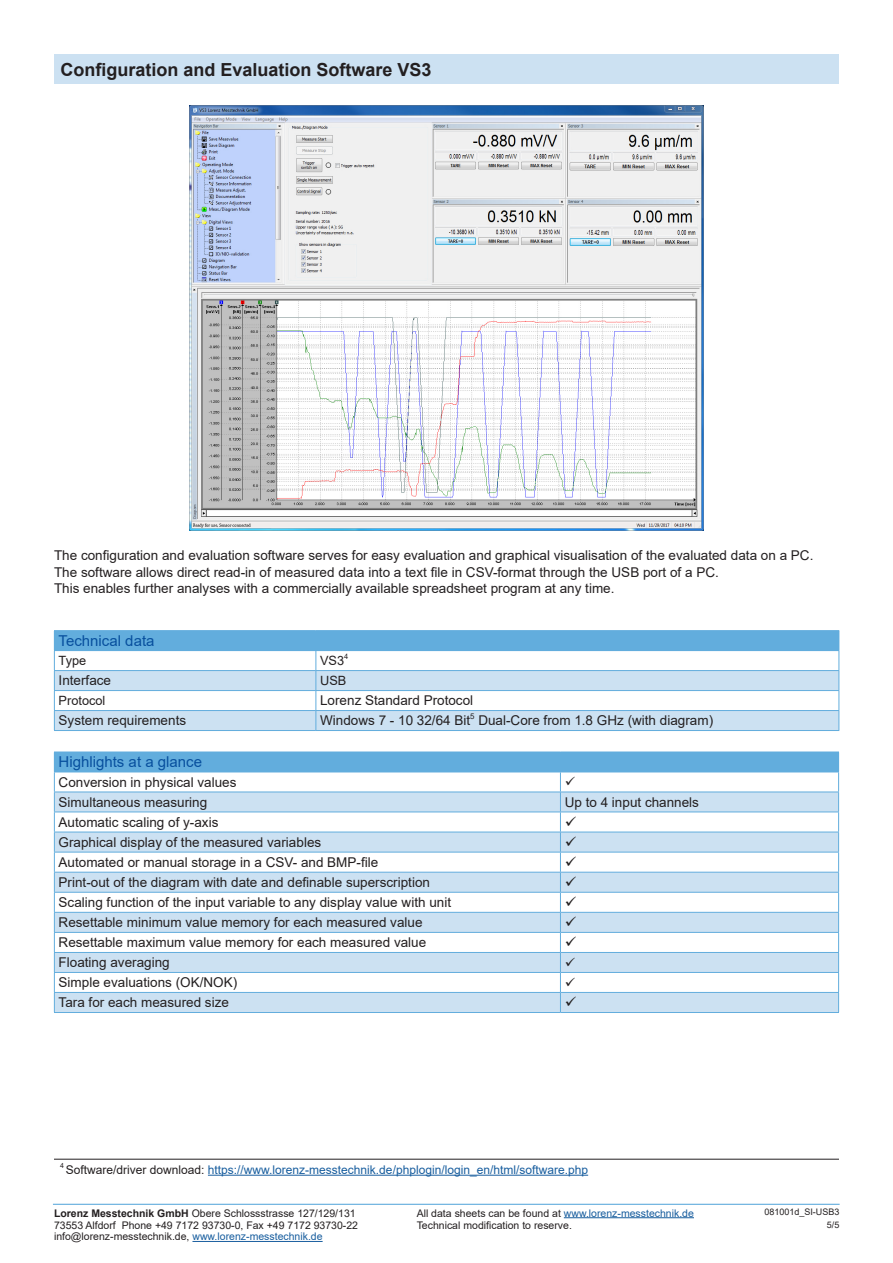
<style>
.page{position:relative;width:893px;height:1263px;background:#fff}
.page>*{position:absolute;margin:0;border:0;box-sizing:border-box;transform-origin:0 0}
.Überschrift_Mechanische-Abmessung_Techn_{font:700 18px "Arial";color:#231f20}
._10Pt-Überschrift-Tabelle-Blau-EN{font:15px "Arial";color:#08509e}
._8_5Pt-linksbündig-EN{font:13.5px "Arial";color:#231f20}
.Lauftext-EN{font:13.5px "Arial";color:#231f20}
._8_5Pt-linksbündig-EN-2{font:12.75px "Arial";color:#231f20}
.t1{font:12px "Arial";color:#175d9e}
.t2{font:10.5px/12.6px "Arial";color:#231f20}
.t3{font:9px/12.6px "Arial";color:#231f20;text-align:right}
._8_5Pt-linksbündig-EN-3{font:7.5px "Arial";color:#231f20}
.t4{font:7.05px "Arial";color:#231f20}
.s1{color:#231f20}
.s2{font-weight:700}
.s3{color:#175d9e}
</style>
<div class="page">
<hr style="left:53px;top:1204px;width:787px;height:1px;background:#62addd">
<hr style="left:564px;top:1217px;width:130px;height:1px;background:#175d9e">
<hr style="left:192px;top:1241px;width:131px;height:1px;background:#175d9e">
<div style="left:54px;top:54px;width:785px;height:30px;background:#cce1f2"></div>
<img style="left:190px;top:105px;width:513px;height:425px">
<div style="left:54px;top:631px;width:785px;height:20px;background:#62addd"></div>
<svg style="left:55px;top:671px;width:783px;height:59px;fill:#cce1f2"></svg>
<hr style="left:54px;top:630px;width:262px;height:1px;background:#62addd">
<hr style="left:316px;top:630px;width:523px;height:1px;background:#62addd">
<hr style="left:54px;top:670px;width:262px;height:1px;background:#62addd">
<hr style="left:316px;top:670px;width:523px;height:1px;background:#62addd">
<hr style="left:54px;top:690px;width:262px;height:1px;background:#62addd">
<hr style="left:316px;top:690px;width:523px;height:1px;background:#62addd">
<hr style="left:54px;top:710px;width:262px;height:1px;background:#62addd">
<svg style="left:54px;top:651px;width:1px;height:79px"></svg>
<hr style="left:316px;top:710px;width:523px;height:1px;background:#62addd">
<svg style="left:315px;top:651px;width:1px;height:79px"></svg>
<hr style="left:54px;top:730px;width:262px;height:1px;background:#62addd">
<hr style="left:316px;top:730px;width:523px;height:1px;background:#62addd">
<svg style="left:838px;top:651px;width:1px;height:79px"></svg>
<hr style="left:54px;top:1159px;width:785px;height:1px;background:#231f20">
<hr style="left:208px;top:1175px;width:380px;height:1px;background:#175d9e">
<div style="left:54px;top:752px;width:785px;height:20px;background:#62addd"></div>
<svg style="left:55px;top:793px;width:783px;height:219px;fill:#cce1f2"></svg>
<hr style="left:54px;top:772px;width:506px;height:1px;background:#62addd">
<hr style="left:560px;top:772px;width:279px;height:1px;background:#62addd">
<hr style="left:54px;top:792px;width:506px;height:1px;background:#62addd">
<hr style="left:560px;top:792px;width:279px;height:1px;background:#62addd">
<hr style="left:54px;top:811px;width:506px;height:1px;background:#62addd">
<hr style="left:560px;top:811px;width:279px;height:1px;background:#62addd">
<hr style="left:54px;top:832px;width:506px;height:1px;background:#62addd">
<hr style="left:560px;top:832px;width:279px;height:1px;background:#62addd">
<hr style="left:54px;top:852px;width:506px;height:1px;background:#62addd">
<hr style="left:560px;top:852px;width:279px;height:1px;background:#62addd">
<hr style="left:54px;top:872px;width:506px;height:1px;background:#62addd">
<hr style="left:560px;top:872px;width:279px;height:1px;background:#62addd">
<hr style="left:54px;top:892px;width:506px;height:1px;background:#62addd">
<hr style="left:560px;top:892px;width:279px;height:1px;background:#62addd">
<hr style="left:54px;top:912px;width:506px;height:1px;background:#62addd">
<hr style="left:560px;top:912px;width:279px;height:1px;background:#62addd">
<hr style="left:54px;top:932px;width:506px;height:1px;background:#62addd">
<hr style="left:560px;top:932px;width:279px;height:1px;background:#62addd">
<hr style="left:54px;top:952px;width:506px;height:1px;background:#62addd">
<hr style="left:560px;top:952px;width:279px;height:1px;background:#62addd">
<hr style="left:54px;top:972px;width:506px;height:1px;background:#62addd">
<hr style="left:560px;top:972px;width:279px;height:1px;background:#62addd">
<hr style="left:54px;top:992px;width:506px;height:1px;background:#62addd">
<svg style="left:54px;top:772px;width:1px;height:240px"></svg>
<hr style="left:560px;top:992px;width:279px;height:1px;background:#62addd">
<hr style="left:54px;top:1012px;width:506px;height:1px;background:#62addd">
<hr style="left:560px;top:1012px;width:279px;height:1px;background:#62addd">
<svg style="left:838px;top:772px;width:1px;height:240px"></svg>
<svg style="left:560px;top:772px;width:16px;height:240px"></svg>
<p class="Überschrift_Mechanische-Abmessung_Techn_" style="left:60px;top:56px;width:373px">Configuration and Evaluation Software VS3</p>
<p class="Lauftext-EN" style="left:54px;top:546px;width:761px">The configuration and evaluation software serves for easy evaluation and graphical visualisation of the evaluated data on a PC.</p>
<p class="Lauftext-EN" style="left:54px;top:562px;width:666px">The software allows direct read-in of measured data into a text file in CSV-format through the USB port of a PC.</p>
<p class="Lauftext-EN" style="left:54px;top:579px;width:562px">This enables further analyses with a commercially available spreadsheet program at any time.</p>
<p class="_10Pt-Überschrift-Tabelle-Blau-EN" style="left:59px;top:630px;width:97px">Technical data</p>
<p class="_8_5Pt-linksbündig-EN-2" style="left:59px;top:652px;width:29px">Type</p>
<p class="_8_5Pt-linksbündig-EN-2" style="left:320px;top:652px;width:26px">VS3</p>
<p class="_8_5Pt-linksbündig-EN-3" style="left:344px;top:652px;width:6px">4</p>
<p class="_8_5Pt-linksbündig-EN" style="left:59px;top:671px;width:54px">Interface</p>
<p class="_8_5Pt-linksbündig-EN-2" style="left:320px;top:672px;width:28px">USB</p>
<p class="_8_5Pt-linksbündig-EN-2" style="left:59px;top:692px;width:48px">Protocol</p>
<p class="_8_5Pt-linksbündig-EN" style="left:320px;top:691px;width:155px">Lorenz Standard Protocol</p>
<p class="_8_5Pt-linksbündig-EN" style="left:59px;top:711px;width:129px">System requirements</p>
<p class="_8_5Pt-linksbündig-EN" style="left:320px;top:711px;width:394px">Windows 7 - 10 32/64 Bit<sup>5</sup> Dual-Core from 1.8 GHz (with diagram)</p>
<p class="_10Pt-Überschrift-Tabelle-Blau-EN" style="left:59px;top:752px;width:145px">Highlights at a glance</p>
<p class="_8_5Pt-linksbündig-EN" style="left:59px;top:773px;width:179px">Conversion in physical values</p>
<p class="_8_5Pt-linksbündig-EN" style="left:59px;top:793px;width:150px">Simultaneous measuring</p>
<p class="_8_5Pt-linksbündig-EN" style="left:565px;top:793px;width:136px">Up to 4 input channels</p>
<p class="_8_5Pt-linksbündig-EN" style="left:59px;top:813px;width:161px">Automatic scaling of y-axis</p>
<p class="_8_5Pt-linksbündig-EN" style="left:59px;top:833px;width:264px">Graphical display of the measured variables</p>
<p class="_8_5Pt-linksbündig-EN" style="left:59px;top:853px;width:321px">Automated or manual storage in a CSV- and BMP-file</p>
<p class="_8_5Pt-linksbündig-EN" style="left:59px;top:873px;width:373px">Print-out of the diagram with date and definable superscription</p>
<p class="_8_5Pt-linksbündig-EN" style="left:59px;top:893px;width:394px">Scaling function of the input variable to any display value with unit</p>
<p class="_8_5Pt-linksbündig-EN" style="left:59px;top:913px;width:365px">Resettable minimum value memory for each measured value</p>
<p class="_8_5Pt-linksbündig-EN" style="left:59px;top:933px;width:369px">Resettable maximum value memory for each measured value</p>
<p class="_8_5Pt-linksbündig-EN" style="left:59px;top:953px;width:113px">Floating averaging</p>
<p class="_8_5Pt-linksbündig-EN" style="left:59px;top:973px;width:180px">Simple evaluations (OK/NOK)</p>
<p class="_8_5Pt-linksbündig-EN" style="left:59px;top:993px;width:172px">Tara for each measured size</p>
<p class="t4" style="left:60px;top:1161px;width:5px">4</p>
<p class="t1" style="left:66px;top:1161px;width:524px"><span class="s1">Software/driver download:</span> https://www.lorenz-messtechnik.de/phplogin/login_en/html/software.php</p>
<p class="t2" style="left:54px;top:1206px;width:306px"><span class="s2">Lorenz Messtechnik GmbH</span> Obere Schlossstrasse 127/129/131<br>73553 Alfdorf Phone +49 7172 93730-0, Fax +49 7172 93730-22</p>
<p class="t2" style="left:54px;top:1230px;width:270px">info@lorenz-messtechnik.de, <span class="s3">www.lorenz-messtechnik.de</span></p>
<p class="t2" style="left:417px;top:1206px;width:279px">All data sheets can be found at <span class="s3">www.lorenz-messtechnik.de<br></span>Technical modification to reserve.</p>
<p class="t3" style="left:764px;top:1206px;width:77px">081001d_SI-USB3<br>5/5</p>
</div>
